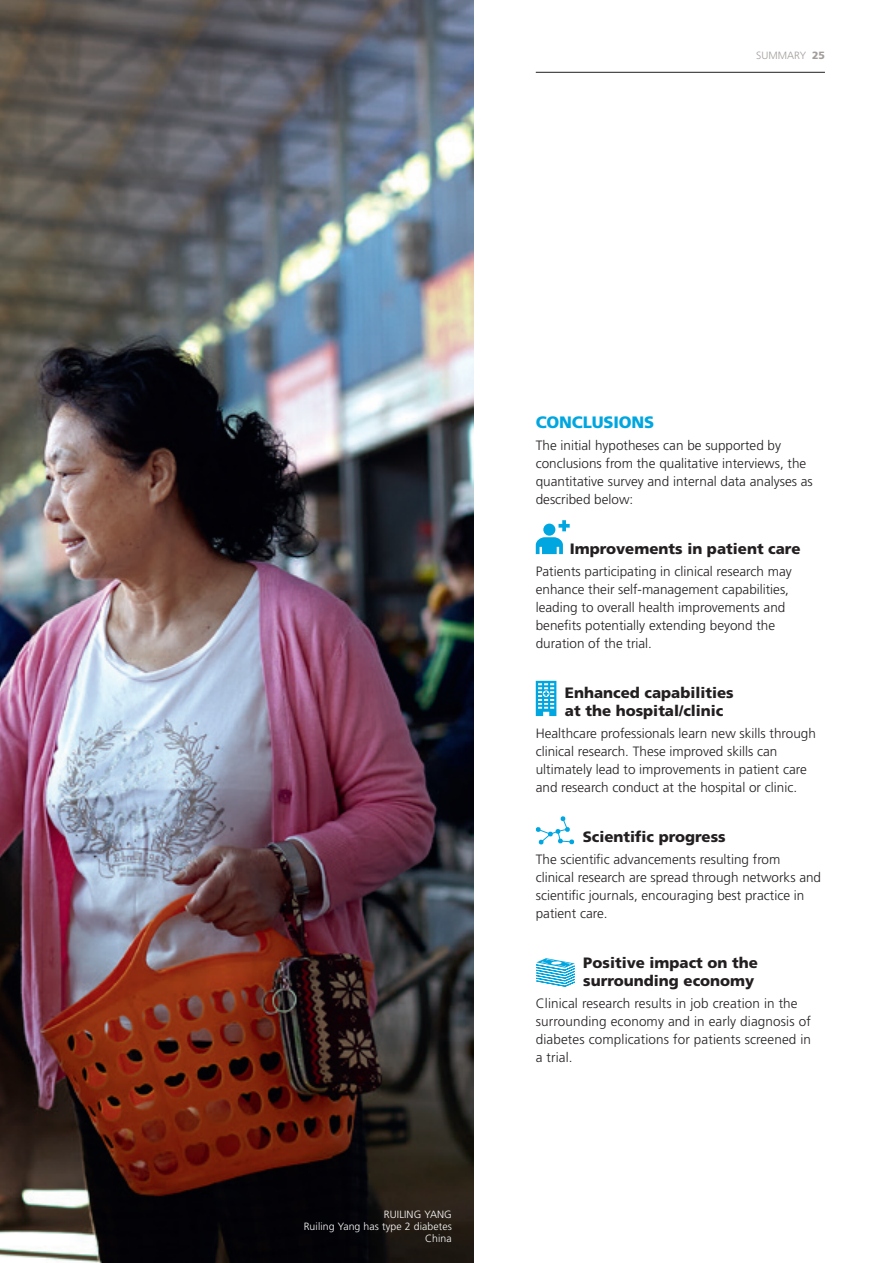
<style>
.page{position:relative;width:893px;height:1263px;background:#fff}
.page>*{position:absolute;margin:0;border:0;box-sizing:border-box;transform-origin:0 0}
.Mellemrubrik{font:900 16.5px "Frutiger LT Pro";letter-spacing:-.01em;color:#00a6e0}
.Mellemrubrik-2{font:900 15px/18px "Frutiger LT Pro";color:#231f20}
.Brødtekst{font:300 13.5px/18px "Frutiger LT Pro";color:#231f20}
.t1{font:300 10.5px "Frutiger LT Pro";letter-spacing:.01em;color:#fff}
.t2{font:300 10.5px "Frutiger LT Pro";color:#a39d9b}
.s1{font-weight:900}
</style>
<div class="page">
<img style="left:0;top:0;width:473px;height:1263px">
<hr style="left:536px;top:72px;width:289px;height:1px;background:#231f20">
<svg style="left:536px;top:681px;width:20px;height:35px"></svg>
<svg style="left:558px;top:520px;width:12px;height:11px"></svg>
<div style="left:543px;top:524px;width:12px;height:12px;background:#00a6e0;border-radius:50%"></div>
<svg style="left:536px;top:537px;width:27px;height:17px"></svg>
<svg style="left:536px;top:958px;width:39px;height:29px"></svg>
<svg style="left:535px;top:816px;width:39px;height:29px"></svg>
<p class="t2" style="left:756px;top:49px;width:70px">SUMMARY <span class="s1">25</span></p>
<p class="t1" style="left:384px;top:1208px;width:69px">RUILING YANG</p>
<p class="t1" style="left:304px;top:1220px;width:150px">Ruiling Yang has type 2 diabetes</p>
<p class="t1" style="left:425px;top:1232px;width:28px">China</p>
<p class="Mellemrubrik" style="left:536px;top:412px;width:120px">CONCLUSIONS</p>
<p class="Brødtekst" style="left:536px;top:436px;width:279px">The initial hypotheses can be supported by conclusions from the qualitative interviews, the quantitative survey and internal data analyses as described below:</p>
<p class="Mellemrubrik-2" style="left:570px;top:539px;width:232px">Improvements in patient care</p>
<p class="Brødtekst" style="left:536px;top:562px;width:257px">Patients participating in clinical research may enhance their self-management capabilities, leading to overall health improvements and benefits potentially extending beyond the duration of the trial.</p>
<p class="Mellemrubrik-2" style="left:565px;top:683px;width:170px">Enhanced capabilities at the hospital/clinic</p>
<p class="Brødtekst" style="left:536px;top:724px;width:282px">Healthcare professionals learn new skills through clinical research. These improved skills can ultimately lead to improvements in patient care and research conduct at the hospital or clinic.</p>
<p class="Mellemrubrik-2" style="left:583px;top:827px;width:145px">Scientific progress</p>
<p class="Brødtekst" style="left:536px;top:850px;width:287px">The scientific advancements resulting from clinical research are spread through networks and scientific journals, encouraging best practice in patient care.</p>
<p class="Mellemrubrik-2" style="left:583px;top:953px;width:176px">Positive impact on the surrounding economy</p>
<p class="Brødtekst" style="left:536px;top:994px;width:277px">Clinical research results in job creation in the surrounding economy and in early diagnosis of diabetes complications for patients screened in a trial.</p>
</div>
